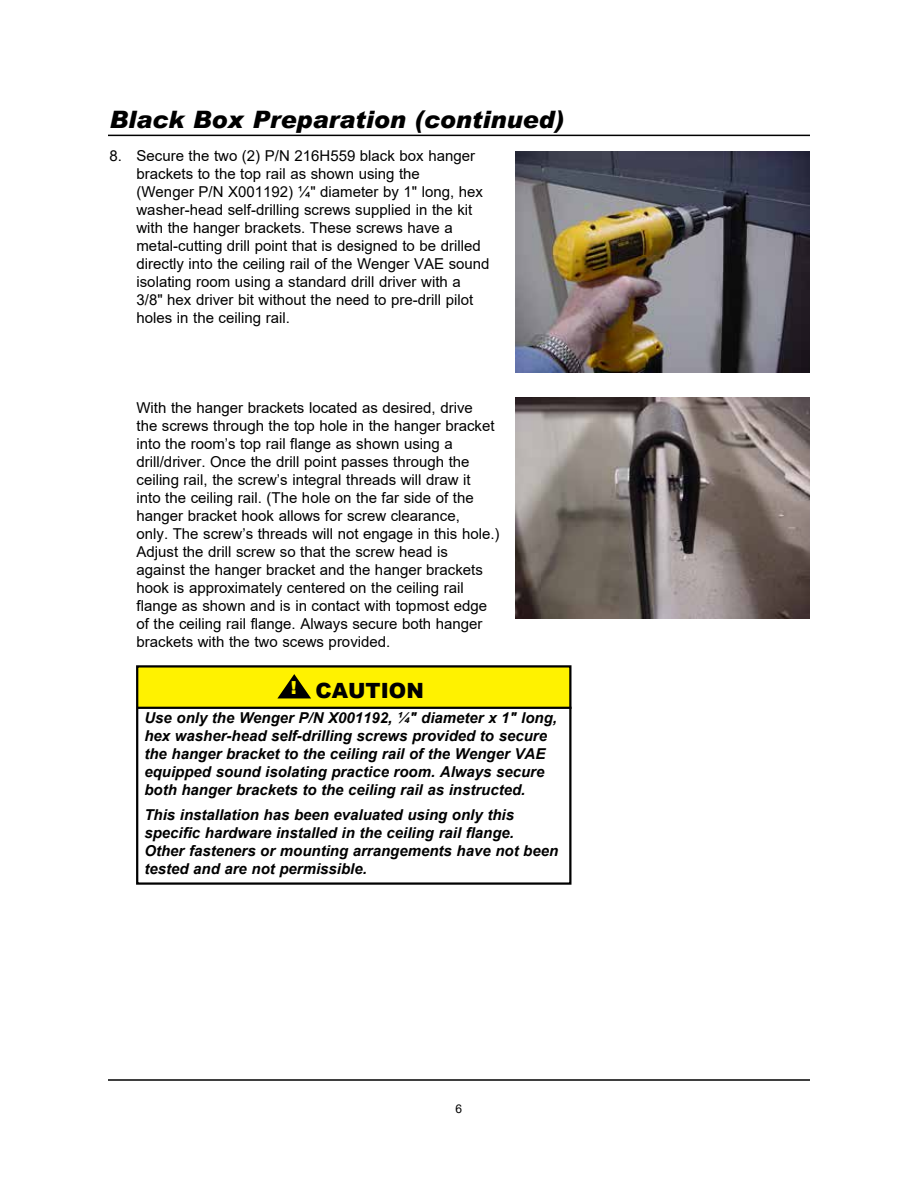
<style>
.page{position:relative;width:918px;height:1188px;background:#fff}
.page>*{position:absolute;margin:0;border:0;box-sizing:border-box;transform-origin:0 0}
.t1{font:italic 900 24px "Arial";color:#000}
.t2{font:900 21px "Arial";color:#000}
.t3{font:15px/18px "Arial";color:#000}
.t4{font:italic 700 15px/18px "Arial";color:#000}
.t5{font:12px "Arial";color:#000}
</style>
<div class="page">
<hr style="left:108px;top:1079px;width:702px;height:2px;background:#000">
<hr style="left:108px;top:135px;width:702px;height:1px;background:#000">
<img style="left:516px;top:152px;width:294px;height:221px">
<img style="left:516px;top:398px;width:294px;height:221px">
<div style="left:138px;top:666px;width:433px;height:40px;background:#fff200"></div>
<svg style="left:277px;top:674px;width:34px;height:24px"></svg>
<hr style="left:137px;top:707px;width:435px;height:2px;background:#000">
<div style="left:136px;top:665px;width:436px;height:220px;border:2px solid #000"></div>
<h1 class="t1" style="left:110px;top:105px;width:456px">Black Box Preparation (continued)</h1>
<p class="t3" style="left:136px;top:146px;width:355px;text-indent:-27px">8. Secure the two (2) P/N 216H559 black box hanger brackets to the top rail as shown using the<br>(Wenger P/N X001192) ¼" diameter by 1" long, hex washer-head self-drilling screws supplied in the kit with the hanger brackets. These screws have a metal-cutting drill point that is designed to be drilled directly into the ceiling rail of the Wenger VAE sound isolating room using a standard drill driver with a 3/8" hex driver bit without the need to pre-drill pilot holes in the ceiling rail.</p>
<p class="t3" style="left:136px;top:398px;width:365px">With the hanger brackets located as desired, drive<br>the screws through the top hole in the hanger bracket into the room’s top rail flange as shown using a drill/driver. Once the drill point passes through the ceiling rail, the screw’s integral threads will draw it<br>into the ceiling rail. (The hole on the far side of the hanger bracket hook allows for screw clearance,<br>only. The screw’s threads will not engage in this hole.)<br>Adjust the drill screw so that the screw head is against the hanger bracket and the hanger brackets hook is approximately centered on the ceiling rail flange as shown and is in contact with topmost edge of the ceiling rail flange. Always secure both hanger brackets with the two scews provided.</p>
<h2 class="t2" style="left:291px;top:676px;width:134px"><sup>!</sup> CAUTION</h2>
<p class="t4" style="left:144px;top:709px;width:414px">Use only the Wenger P/N X001192, ¼" diameter x 1" long, hex washer-head self-drilling screws provided to secure the hanger bracket to the ceiling rail of the Wenger VAE equipped sound isolating practice room. Always secure both hanger brackets to the ceiling rail as instructed.</p>
<p class="t4" style="left:144px;top:806px;width:415px">This installation has been evaluated using only this specific hardware installed in the ceiling rail flange.<br>Other fasteners or mounting arrangements have not been tested and are not permissible.</p>
<p class="t5" style="left:456px;top:1100px;width:8px">6</p>
</div>
